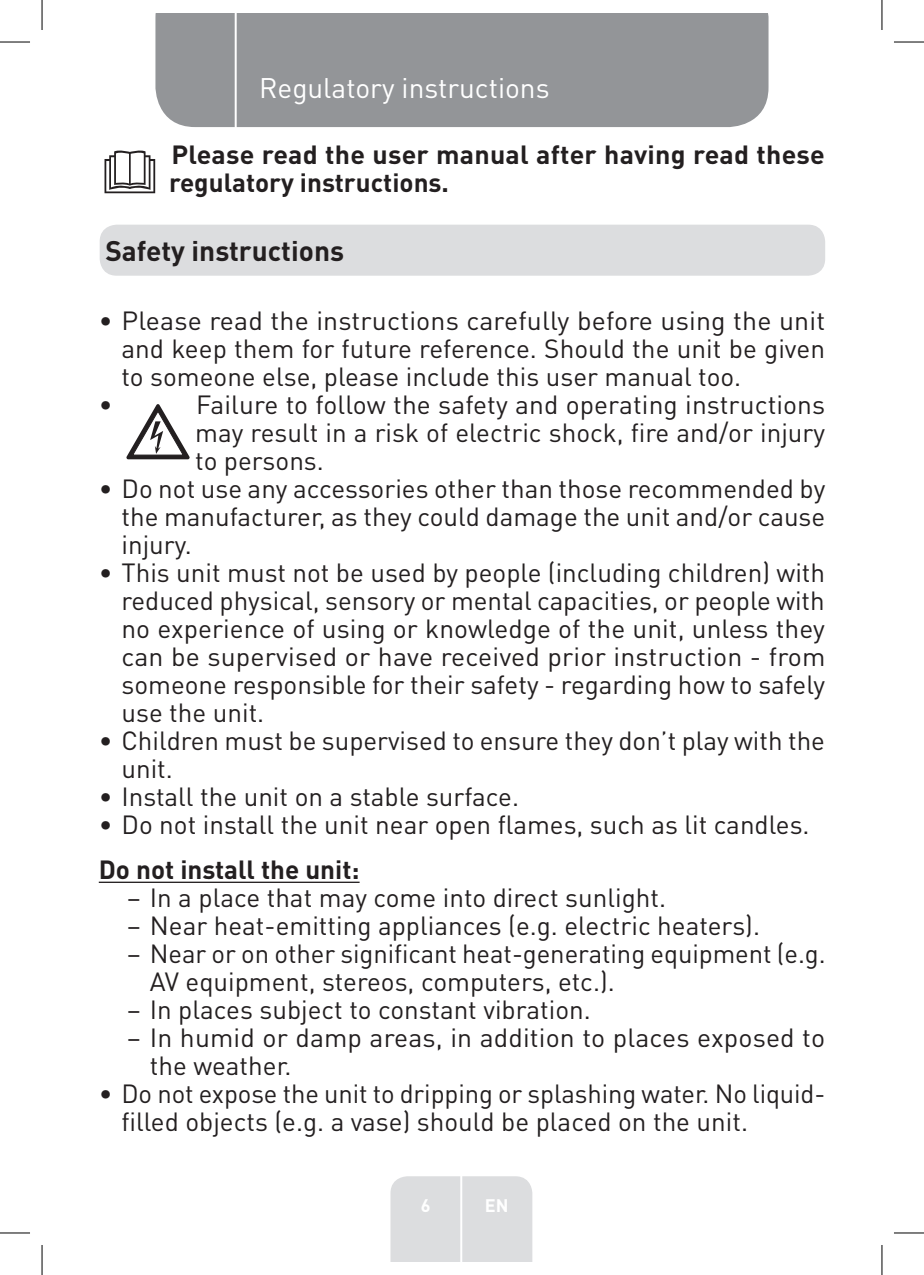
<style>
.page{position:relative;width:924px;height:1275px;background:#fff}
.page>*{position:absolute;margin:0;border:0;box-sizing:border-box;transform-origin:0 0}
.t1{font:28px "DIN Pro";color:#fff}
.Headline-01{font:700 28px "DIN Pro";color:#231f20}
.t2{font:26px/28px "DIN Pro";color:#231f20;text-align:justify}
.Large_Text__3_2_mm{font:700 26px/28px "DIN Pro";color:#231f20}
.t3{font:700 18px "DIN Pro";color:#fff}
</style>
<div class="page">
<div style="left:155px;top:14px;width:613px;height:113px;background:#939598"></div>
<div style="left:390px;top:1176px;width:142px;height:85px;background:#dcdddf"></div>
<hr style="left:460px;top:1153px;width:2px;height:108px;background:#fff">
<hr style="left:234px;top:14px;width:2px;height:116px;background:#fff">
<div style="left:100px;top:225px;width:724px;height:51px;background:#dcdddf;border-radius:17px"></div>
<hr style="left:99px;top:881px;width:260px;height:2px;background:#231f20">
<svg style="left:126px;top:404px;width:63px;height:55px"></svg>
<svg style="left:104px;top:150px;width:51px;height:43px"></svg>
<hr style="left:0;top:42px;width:30px;height:1px;background:#000">
<hr style="left:893px;top:42px;width:30px;height:1px;background:#000">
<hr style="left:0;top:1232px;width:30px;height:1px;background:#000">
<hr style="left:893px;top:1232px;width:30px;height:1px;background:#000">
<hr style="left:42px;top:0;width:1px;height:30px;background:#000">
<hr style="left:42px;top:1245px;width:1px;height:30px;background:#000">
<hr style="left:881px;top:0;width:1px;height:30px;background:#000">
<hr style="left:881px;top:1245px;width:1px;height:30px;background:#000">
<p class="t1" style="left:259px;top:69px;width:292px">Regulatory instructions</p>
<p class="Large_Text__3_2_mm" style="left:169px;top:139px;width:657px">Please read the user manual after having read these regulatory instructions.</p>
<p class="Headline-01" style="left:105px;top:232px;width:240px">Safety instructions</p>
<p class="t2" style="left:121px;top:305px;width:705px;text-indent:-23px">• Please read the instructions carefully before using the unit and keep them for future reference. Should the unit be given to someone else, please include this user manual too.</p>
<p class="t2" style="left:99px;top:389px;width:15px">•</p>
<p class="t2" style="left:195px;top:389px;width:631px">Failure to follow the safety and operating instructions may result in a risk of electric shock, fire and/or injury to persons.</p>
<p class="t2" style="left:121px;top:473px;width:705px;text-indent:-23px">• Do not use any accessories other than those recommended by the manufacturer, as they could damage the unit and/or cause injury.</p>
<p class="t2" style="left:121px;top:557px;width:705px;text-indent:-23px">• This unit must not be used by people (including children) with reduced physical, sensory or mental capacities, or people with no experience of using or knowledge of the unit, unless they can be supervised or have received prior instruction - from someone responsible for their safety - regarding how to safely use the unit.</p>
<p class="t2" style="left:121px;top:725px;width:704px;text-indent:-23px">• Children must be supervised to ensure they don’t play with the unit.</p>
<p class="t2" style="left:99px;top:781px;width:421px">• Install the unit on a stable surface.</p>
<p class="t2" style="left:99px;top:809px;width:712px">• Do not install the unit near open flames, such as lit candles.</p>
<p class="Large_Text__3_2_mm" style="left:99px;top:854px;width:262px">Do not install the unit:</p>
<p class="t2" style="left:127px;top:882px;width:540px">– In a place that may come into direct sunlight.</p>
<p class="t2" style="left:127px;top:910px;width:634px">– Near heat-emitting appliances (e.g. electric heaters).</p>
<p class="t2" style="left:150px;top:938px;width:677px;text-indent:-23px">– Near or on other significant heat-generating equipment (e.g.<br>AV equipment, stereos, computers, etc.).</p>
<p class="t2" style="left:127px;top:994px;width:465px">– In places subject to constant vibration.</p>
<p class="t2" style="left:150px;top:1022px;width:676px;text-indent:-23px">– In humid or damp areas, in addition to places exposed to the weather.</p>
<p class="t2" style="left:121px;top:1078px;width:705px;text-indent:-23px">• Do not expose the unit to dripping or splashing water. No liquid&shy;filled objects (e.g. a vase) should be placed on the unit.</p>
<p class="t3" style="left:420px;top:1192px;width:11px">6</p>
<p class="t3" style="left:484px;top:1192px;width:25px">EN</p>
</div>
